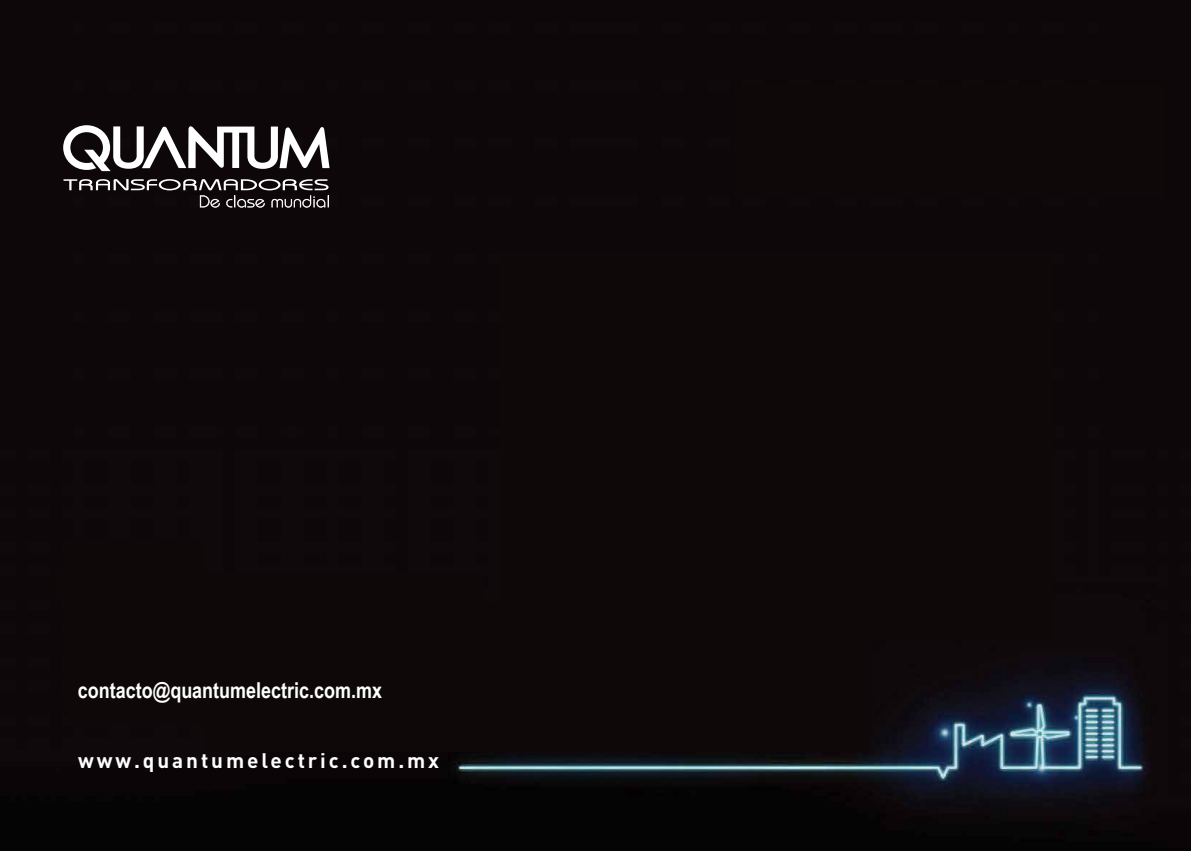
<style>
.page{position:relative;width:1191px;height:851px;background:#fff}
.page>*{position:absolute;margin:0;border:0;box-sizing:border-box;transform-origin:0 0}
.t1{font:700 21.9px "Arial Narrow";color:#fff}
.t2{font:700 20.7px "DIN Pro";letter-spacing:.14em;color:#fff}
.t3{font:700 15.6px "DIN Pro";letter-spacing:.04em;color:#fff}
</style>
<div class="page">
<img style="left:0;top:0;width:1191px;height:850px">
<svg style="left:63px;top:125px;width:266px;height:46px"></svg>
<svg style="left:64px;top:179px;width:265px;height:29px"></svg>
<div style="left:734px;top:85px;width:430px;height:112px;background:#0e0808"></div>
<div style="left:56px;top:572px;width:426px;height:28px;background:#0e0808"></div>
<div style="left:69px;top:702px;width:173px;height:22px;background:#0e0808"></div>
<div style="left:205px;top:602px;width:665px;height:149px;background:#0e0808"></div>
<div style="left:500px;top:250px;width:552px;height:390px;background:#0e0808"></div>
<div style="left:64px;top:537px;width:141px;height:168px;background:#0e0808"></div>
<p class="t3" style="left:78px;top:673px;width:94px">QUERÉTARO</p>
<p class="t1" style="left:78px;top:673px;width:306px">contacto@quantumelectric.com.mx</p>
<p class="t2" style="left:78px;top:743px;width:363px">www.quantumelectric.com.mx</p>
</div>
